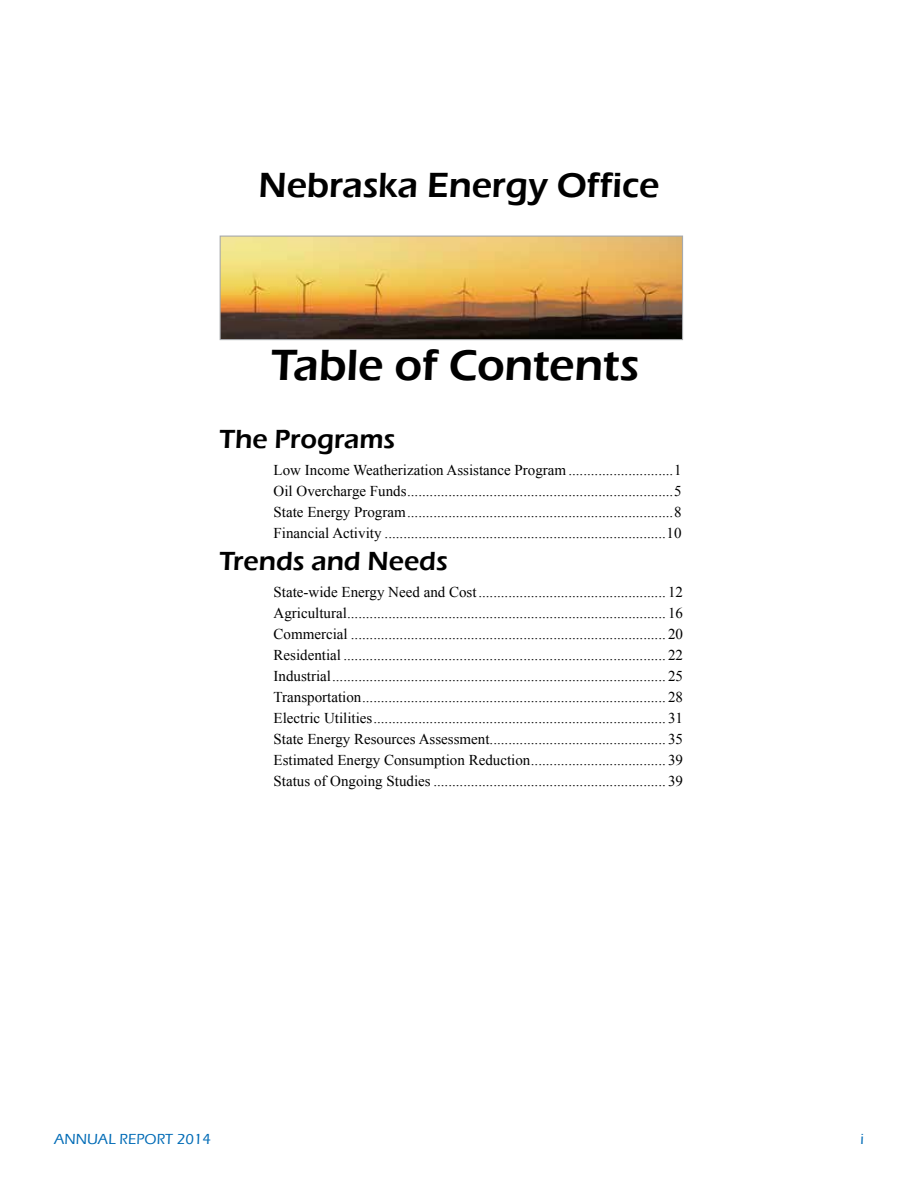
<style>
.page{position:relative;width:918px;height:1188px;background:#fff}
.page>*{position:absolute;margin:0;border:0;box-sizing:border-box;transform-origin:0 0}
.t1{font:600 45px "Eras ITC";letter-spacing:-.01em;color:#000}
.t2{font:600 36px "Eras ITC";letter-spacing:-.005em;color:#000}
.t3{font:600 27px "Eras ITC";color:#000}
.t4{font:15px/21px "Times New Roman";color:#000;text-align:justify}
.t5{font:500 15px "Eras ITC";color:#006bb6}
</style>
<div class="page">
<img style="left:222px;top:238px;width:459px;height:100px">
<div style="left:220px;top:236px;width:463px;height:104px;border:1px solid #a7a9ac"></div>
<h2 class="t2" style="left:259px;top:165px;width:402px">Nebraska Energy Office</h2>
<h1 class="t1" style="left:271px;top:339px;width:370px">Table of Contents</h1>
<h3 class="t3" style="left:220px;top:424px;width:177px">The Programs</h3>
<p class="t4" style="left:274px;top:459px;width:409px">Low Income Weatherization Assistance Program............................1<br>Oil Overcharge Funds.......................................................................5<br>State Energy Program.......................................................................8<br>Financial Activity ...........................................................................10</p>
<h3 class="t3" style="left:220px;top:545px;width:230px">Trends and Needs</h3>
<p class="t4" style="left:274px;top:581px;width:411px">State-wide Energy Need and Cost.................................................. 12<br>Agricultural..................................................................................... 16<br>Commercial .................................................................................... 20<br>Residential ...................................................................................... 22<br>Industrial......................................................................................... 25<br>Transportation................................................................................. 28<br>Electric Utilities.............................................................................. 31<br>State Energy Resources Assessment............................................... 35<br>Estimated Energy Consumption Reduction.................................... 39<br>Status of Ongoing Studies .............................................................. 39</p>
<p class="t5" style="left:54px;top:1131px;width:159px">ANNUAL REPORT 2014</p>
<p class="t5" style="left:861px;top:1131px;width:5px">i</p>
</div>
